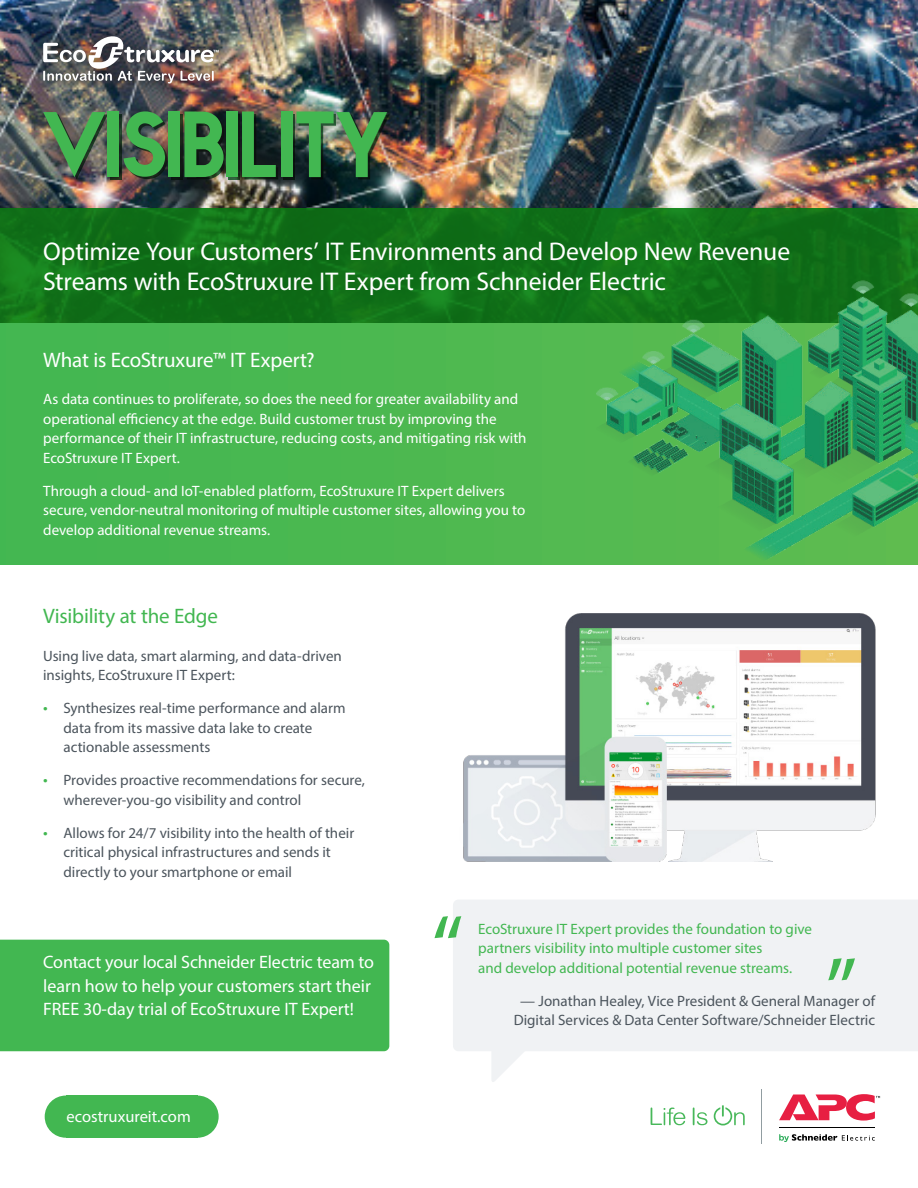
<style>
.page{position:relative;width:918px;height:1188px;background:#fff}
.page>*{position:absolute;margin:0;border:0;box-sizing:border-box;transform-origin:0 0}
.t1{font:90px "Myriad Pro";color:#42b751}
.t2{font:25.65px/30.8px "Myriad Pro";letter-spacing:-.005em;color:#fff}
.t3{font:21px "Myriad Pro";letter-spacing:-.01em;color:#fff}
.t4{font:21px "Myriad Pro";letter-spacing:-.01em;color:#42b751}
.t5{font:18px/23.5px "Myriad Pro";color:#fff}
.t6{font:16.5px "Myriad Pro";color:#fff}
.t7{font:15px/19.5px "Myriad Pro";color:#4b545c}
.t8{font:15px/19.5px "Myriad Pro";color:#fff}
.t9{font:15px/19.5px "Myriad Pro";color:#42b751}
.s1{font-size:16.5px;color:#42b751}
</style>
<div class="page">
<div style="left:453px;top:900px;width:465px;height:151px;background:#f0f2f4"></div>
<img style="left:0;top:0;width:918px;height:208px">
<div style="left:29px;top:22px;width:204px;height:75px;background:#231f20;opacity:.49"></div>
<img style="left:43px;top:34px;width:176px;height:49px">
<div style="left:32px;top:99px;width:366px;height:91px;background:#231f20;opacity:.6"></div>
<img style="left:43px;top:112px;width:65px;height:67px">
<div style="left:108px;top:111px;width:11px;height:66px;background:#42b751"></div>
<svg style="left:124px;top:111px;width:44px;height:68px;background:#4e814d"></svg>
<div style="left:168px;top:111px;width:12px;height:66px;background:#42b751"></div>
<svg style="left:184px;top:111px;width:42px;height:68px;background:#388943"></svg>
<div style="left:226px;top:111px;width:12px;height:66px;background:#42b751"></div>
<svg style="left:242px;top:111px;width:36px;height:68px;background:#306639"></svg>
<div style="left:281px;top:111px;width:11px;height:66px;background:#42b751"></div>
<img style="left:297px;top:111px;width:92px;height:68px">
<svg style="left:0;top:208px;width:918px;height:116px;background:#117118"></svg>
<div style="left:0;top:324px;width:918px;height:241px;background:#48b851"></div>
<img style="left:596px;top:279px;width:322px;height:286px">
<img style="left:463px;top:614px;width:412px;height:247px">
<svg style="left:491px;top:1042px;width:39px;height:40px"></svg>
<svg style="left:651px;top:1108px;width:34px;height:17px"></svg>
<svg style="left:693px;top:1108px;width:15px;height:17px"></svg>
<svg style="left:714px;top:1105px;width:31px;height:20px"></svg>
<hr style="left:761px;top:1090px;width:1px;height:54px;background:#919da1">
<svg style="left:779px;top:1134px;width:96px;height:8px"></svg>
<hr style="left:780px;top:1127px;width:95px;height:1px;background:#000">
<svg style="left:779px;top:1094px;width:101px;height:27px"></svg>
<div style="left:0;top:940px;width:389px;height:111px;background:#42b751"></div>
<div style="left:66px;top:1096px;width:132px;height:42px;background:#42b751"></div>
<div style="left:45px;top:1096px;width:42px;height:42px;background:#42b751;border-radius:50%"></div>
<div style="left:176px;top:1096px;width:43px;height:42px;background:#42b751;border-radius:50%"></div>
<p class="t2" style="left:43px;top:235px;width:749px">Optimize Your Customers’ IT Environments and Develop New Revenue<br>Streams with EcoStruxure IT Expert from Schneider Electric</p>
<p class="t3" style="left:43px;top:347px;width:273px">What is EcoStruxure™ IT Expert?</p>
<p class="t8" style="left:43px;top:389px;width:485px">As data continues to proliferate, so does the need for greater availability and operational efficiency at the edge. Build customer trust by improving the performance of their IT infrastructure, reducing costs, and mitigating risk with EcoStruxure IT Expert.</p>
<p class="t8" style="left:43px;top:481px;width:484px">Through a cloud- and IoT-enabled platform, EcoStruxure IT Expert delivers secure, vendor-neutral monitoring of multiple customer sites, allowing you to develop additional revenue streams.</p>
<p class="t4" style="left:43px;top:603px;width:176px">Visibility at the Edge</p>
<p class="t7" style="left:43px;top:646px;width:300px">Using live data, smart alarming, and data-driven insights, EcoStruxure IT Expert:</p>
<p class="t7" style="left:63px;top:698px;width:284px;text-indent:-20px"><span class="s1">•</span> Synthesizes real-time performance and alarm data from its massive data lake to create actionable assessments</p>
<p class="t7" style="left:63px;top:770px;width:303px;text-indent:-20px"><span class="s1">•</span> Provides proactive recommendations for secure, wherever-you-go visibility and control</p>
<p class="t7" style="left:63px;top:823px;width:292px;text-indent:-20px"><span class="s1">•</span> Allows for 24/7 visibility into the health of their critical physical infrastructures and sends it directly to your smartphone or email</p>
<p class="t5" style="left:43px;top:950px;width:332px">Contact your local Schneider Electric team to learn how to help your customers start their<br>FREE 30-day trial of EcoStruxure IT Expert!</p>
<p class="t6" style="left:67px;top:1106px;width:126px">ecostruxureit.com</p>
<p class="t1" style="left:431px;top:892px;width:33px">“</p>
<p class="t9" style="left:478px;top:919px;width:335px">EcoStruxure IT Expert provides the foundation to give partners visibility into multiple customer sites<br>and develop additional potential revenue streams.</p>
<p class="t7" style="left:514px;top:991px;width:363px;text-align:center">— Jonathan Healey, Vice President &amp; General Manager of<br>Digital Services &amp; Data Center Software/Schneider Electric</p>
<p class="t1" style="left:825px;top:934px;width:33px">”</p>
</div>
